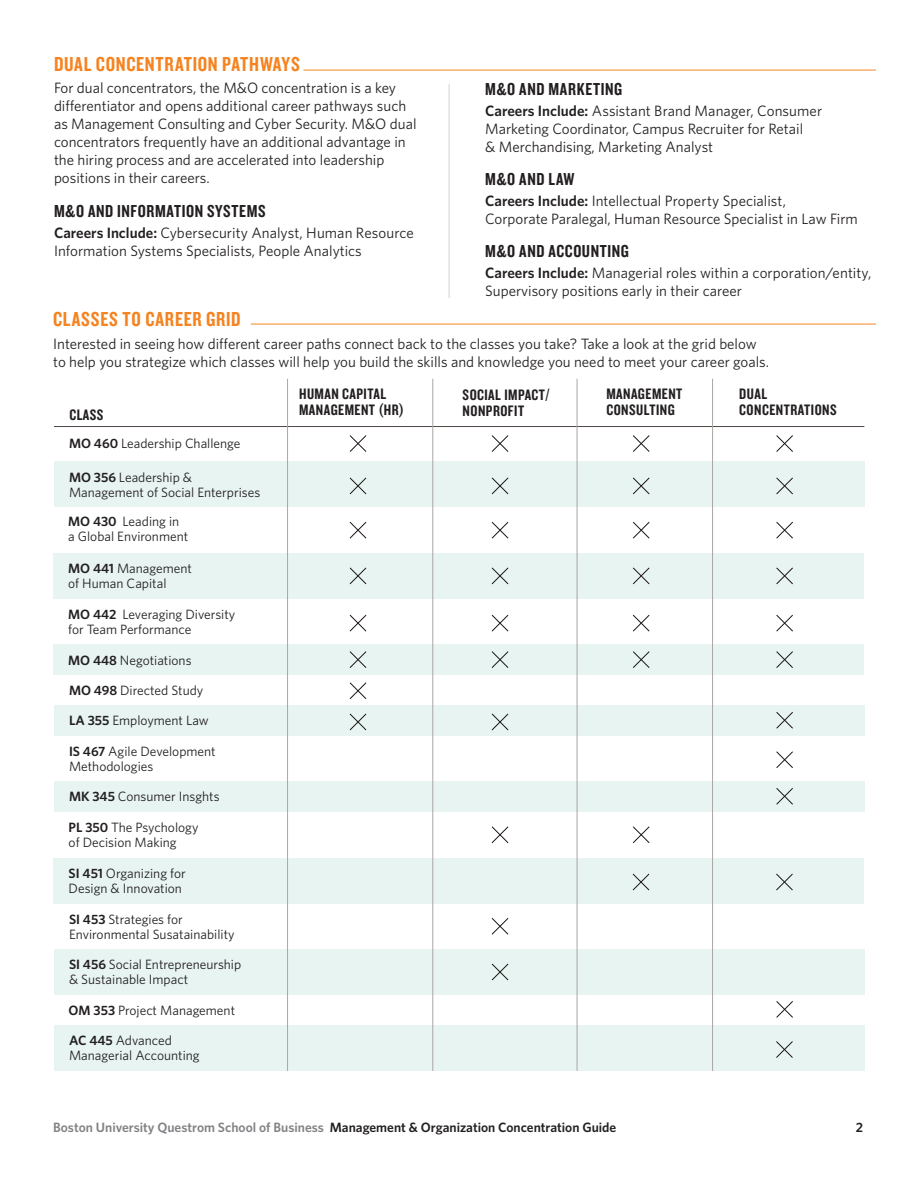
<style>
.page{position:relative;width:918px;height:1188px;background:#fff}
.page>*{position:absolute;margin:0;border:0;box-sizing:border-box;transform-origin:0 0}
.t1{font:21px "Knockout 49 Liteweight";letter-spacing:.03em;color:#f58320}
.t2{font:18px "Knockout 49 Liteweight";letter-spacing:.035em;color:#231f20}
.t3{font:15.75px/15.9px "Knockout 49 Liteweight";letter-spacing:.03em;color:#231f20}
.t4{font:15px/18px "Whitney";color:#231f20}
.t5{font:13.5px/15px "Whitney";color:#231f20}
.t6{font:600 13.5px "Whitney";color:#231f20}
.s1{font-weight:600}
.s2{color:#808285}
</style>
<div class="page">
<hr style="left:449px;top:84px;width:1px;height:214px;background:#d1d2d4">
<hr style="left:303px;top:70px;width:573px;height:1px;background:#f58320">
<div style="left:54px;top:462px;width:810px;height:45px;background:#e7f4f2"></div>
<div style="left:53px;top:553px;width:811px;height:46px;background:#e7f4f2"></div>
<div style="left:54px;top:858px;width:810px;height:45px;background:#e7f4f2"></div>
<div style="left:54px;top:949px;width:810px;height:46px;background:#e7f4f2"></div>
<div style="left:54px;top:1025px;width:810px;height:46px;background:#e7f4f2"></div>
<div style="left:53px;top:645px;width:811px;height:30px;background:#e7f4f2"></div>
<div style="left:54px;top:705px;width:810px;height:30px;background:#e7f4f2"></div>
<div style="left:54px;top:781px;width:810px;height:30px;background:#e7f4f2"></div>
<svg style="left:349px;top:435px;width:18px;height:17px"></svg>
<svg style="left:349px;top:477px;width:18px;height:18px"></svg>
<svg style="left:349px;top:521px;width:18px;height:18px"></svg>
<svg style="left:349px;top:567px;width:18px;height:18px"></svg>
<svg style="left:349px;top:614px;width:18px;height:18px"></svg>
<svg style="left:349px;top:651px;width:18px;height:17px"></svg>
<svg style="left:349px;top:713px;width:18px;height:18px"></svg>
<svg style="left:349px;top:682px;width:18px;height:17px"></svg>
<svg style="left:491px;top:435px;width:18px;height:17px"></svg>
<svg style="left:491px;top:477px;width:18px;height:18px"></svg>
<svg style="left:491px;top:521px;width:18px;height:18px"></svg>
<svg style="left:491px;top:567px;width:18px;height:18px"></svg>
<svg style="left:491px;top:614px;width:18px;height:18px"></svg>
<svg style="left:491px;top:651px;width:18px;height:17px"></svg>
<svg style="left:491px;top:826px;width:18px;height:17px"></svg>
<svg style="left:491px;top:918px;width:18px;height:17px"></svg>
<svg style="left:491px;top:963px;width:18px;height:18px"></svg>
<svg style="left:491px;top:713px;width:18px;height:18px"></svg>
<svg style="left:633px;top:435px;width:17px;height:17px"></svg>
<svg style="left:633px;top:477px;width:17px;height:18px"></svg>
<svg style="left:633px;top:521px;width:17px;height:18px"></svg>
<svg style="left:633px;top:567px;width:17px;height:18px"></svg>
<svg style="left:633px;top:614px;width:17px;height:18px"></svg>
<svg style="left:633px;top:651px;width:17px;height:17px"></svg>
<svg style="left:632px;top:873px;width:18px;height:18px"></svg>
<svg style="left:633px;top:826px;width:17px;height:17px"></svg>
<svg style="left:776px;top:435px;width:17px;height:17px"></svg>
<svg style="left:776px;top:477px;width:17px;height:18px"></svg>
<svg style="left:776px;top:521px;width:17px;height:18px"></svg>
<svg style="left:776px;top:567px;width:17px;height:18px"></svg>
<svg style="left:776px;top:614px;width:17px;height:18px"></svg>
<svg style="left:776px;top:651px;width:17px;height:17px"></svg>
<svg style="left:776px;top:873px;width:17px;height:18px"></svg>
<svg style="left:776px;top:1001px;width:17px;height:17px"></svg>
<svg style="left:776px;top:1041px;width:17px;height:17px"></svg>
<svg style="left:776px;top:712px;width:17px;height:17px"></svg>
<svg style="left:776px;top:751px;width:17px;height:17px"></svg>
<svg style="left:776px;top:788px;width:17px;height:17px"></svg>
<hr style="left:54px;top:426px;width:810px;height:1px;background:#524a47">
<hr style="left:251px;top:324px;width:625px;height:1px;background:#f58320">
<hr style="left:287px;top:379px;width:1px;height:692px;background:#aba6a4">
<hr style="left:433px;top:379px;width:1px;height:692px;background:#aba6a4">
<hr style="left:577px;top:379px;width:1px;height:692px;background:#aba6a4">
<hr style="left:712px;top:379px;width:1px;height:692px;background:#aba6a4">
<h1 class="t1" style="left:54px;top:51px;width:247px">DUAL CONCENTRATION PATHWAYS</h1>
<p class="t4" style="left:54px;top:78px;width:364px">For dual concentrators, the M&amp;O concentration is a key differentiator and opens additional career pathways such as Management Consulting and Cyber Security. M&amp;O dual concentrators frequently have an additional advantage in the hiring process and are accelerated into leadership positions in their careers.</p>
<p class="t2" style="left:54px;top:200px;width:213px">M&amp;O AND INFORMATION SYSTEMS</p>
<p class="t4" style="left:54px;top:224px;width:361px"><span class="s1">Careers Include:</span> Cybersecurity Analyst, Human Resource<br>Information Systems Specialists, People Analytics</p>
<h1 class="t1" style="left:53px;top:306px;width:189px">CLASSES TO CAREER GRID</h1>
<p class="t2" style="left:485px;top:77px;width:139px">M&amp;O AND MARKETING</p>
<p class="t4" style="left:485px;top:101px;width:339px"><span class="s1">Careers Include:</span> Assistant Brand Manager, Consumer<br>Marketing Coordinator, Campus Recruiter for Retail<br>&amp; Merchandising, Marketing Analyst</p>
<p class="t2" style="left:485px;top:167px;width:91px">M&amp;O AND LAW</p>
<p class="t4" style="left:485px;top:191px;width:374px"><span class="s1">Careers Include:</span> Intellectual Property Specialist,<br>Corporate Paralegal, Human Resource Specialist in Law Firm</p>
<p class="t2" style="left:485px;top:239px;width:145px">M&amp;O AND ACCOUNTING</p>
<p class="t4" style="left:485px;top:263px;width:388px"><span class="s1">Careers Include:</span> Managerial roles within a corporation/entity,<br>Supervisory positions early in their career</p>
<p class="t4" style="left:53px;top:334px;width:718px">Interested in seeing how different career paths connect back to the classes you take? Take a look at the grid below to help you strategize which classes will help you build the skills and knowledge you need to meet your career goals.</p>
<p class="t3" style="left:69px;top:406px;width:36px">CLASS</p>
<p class="t5" style="left:69px;top:435px;width:173px"><span class="s1">MO 460</span> Leadership Challenge</p>
<p class="t5" style="left:69px;top:469px;width:193px"><span class="s1">MO 356</span> Leadership &amp;<br>Management of Social Enterprises</p>
<p class="t5" style="left:68px;top:514px;width:122px"><span class="s1">MO 430</span> Leading in a Global Environment</p>
<p class="t5" style="left:68px;top:561px;width:125px"><span class="s1">MO 441</span> Management of Human Capital</p>
<p class="t5" style="left:68px;top:607px;width:169px"><span class="s1">MO 442</span> Leveraging Diversity for Team Performance</p>
<p class="t5" style="left:68px;top:652px;width:125px"><span class="s1">MO 448</span> Negotiations</p>
<p class="t5" style="left:69px;top:683px;width:136px"><span class="s1">MO 498</span> Directed Study</p>
<p class="t5" style="left:69px;top:713px;width:141px"><span class="s1">LA 355</span> Employment Law</p>
<p class="t5" style="left:69px;top:743px;width:148px"><span class="s1">IS 467</span> Agile Development<br>Methodologies</p>
<p class="t5" style="left:69px;top:789px;width:152px"><span class="s1">MK 345</span> Consumer Insghts</p>
<p class="t5" style="left:69px;top:820px;width:131px"><span class="s1">PL 350</span> The Psychology of Decision Making</p>
<p class="t5" style="left:69px;top:865px;width:119px"><span class="s1">SI 451</span> Organizing for<br>Design &amp; Innovation</p>
<p class="t5" style="left:69px;top:911px;width:167px"><span class="s1">SI 453</span> Strategies for<br>Environmental Susatainability</p>
<p class="t5" style="left:69px;top:957px;width:174px"><span class="s1">SI 456</span> Social Entrepreneurship &amp; Sustainable Impact</p>
<p class="t5" style="left:69px;top:1003px;width:168px"><span class="s1">OM 353</span> Project Management</p>
<p class="t5" style="left:69px;top:1033px;width:132px"><span class="s1">AC 445</span> Advanced<br>Managerial Accounting</p>
<p class="t3" style="left:299px;top:385px;width:107px">HUMAN CAPITAL<br>MANAGEMENT (HR)</p>
<p class="t3" style="left:463px;top:387px;width:88px">SOCIAL IMPACT/<br>NONPROFIT</p>
<p class="t3" style="left:606px;top:385px;width:78px">MANAGEMENT<br>CONSULTING</p>
<p class="t3" style="left:739px;top:385px;width:99px">DUAL<br>CONCENTRATIONS</p>
<p class="t6" style="left:53px;top:1118px;width:565px"><span class="s2">Boston University Questrom School of Business</span> Management &amp; Organization Concentration Guide</p>
<p class="t6" style="left:856px;top:1118px;width:9px">2</p>
</div>
